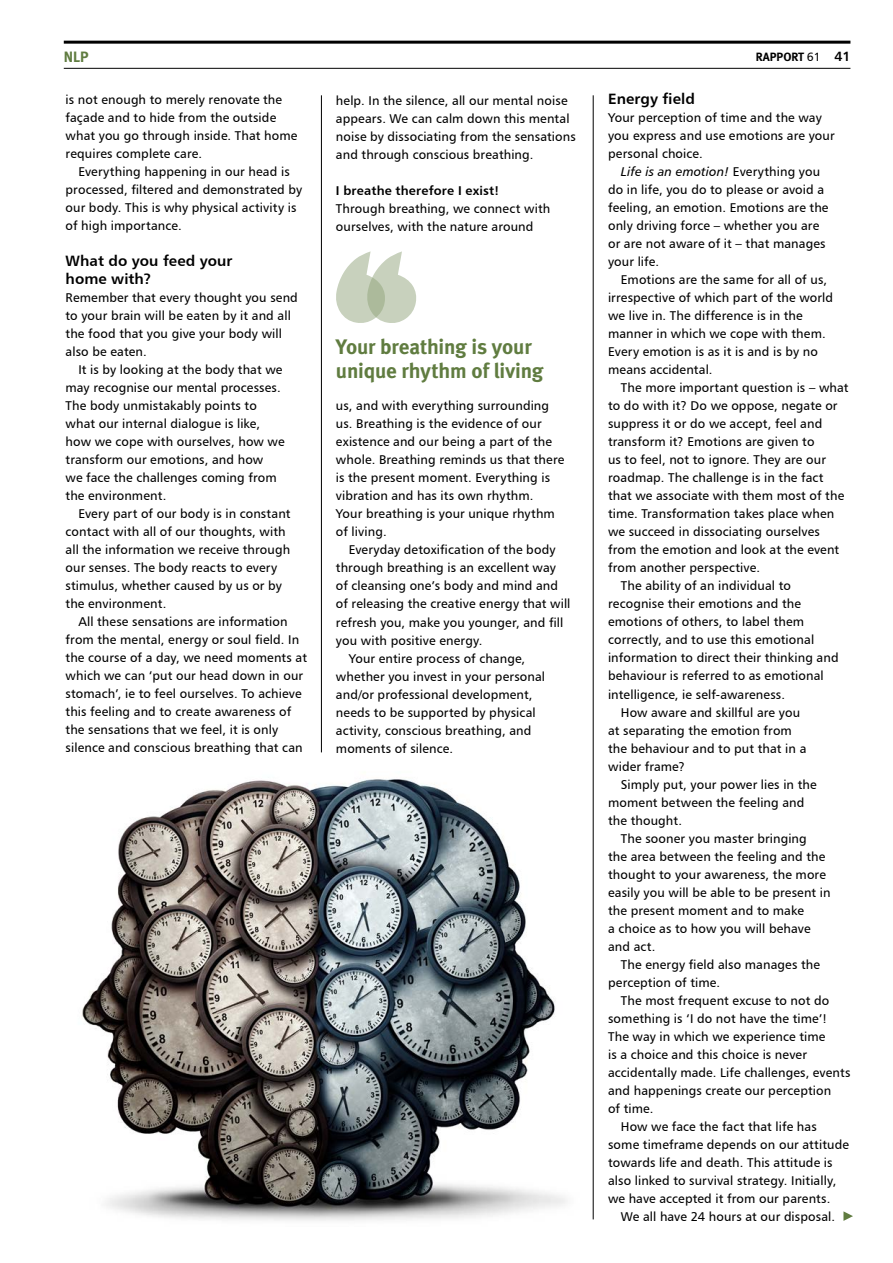
<style>
.page{position:relative;width:893px;height:1263px;background:#fff}
.page>*{position:absolute;margin:0;border:0;box-sizing:border-box;transform-origin:0 0}
.t1{font:700 21px/24px "Meta";letter-spacing:-.01em;color:#607c40}
.t2{font:15px/18px "Humanist 777 BT Bold B";letter-spacing:.005em;color:#000}
.t3{font:700 15px "Meta";color:#607c40}
.t4{font:12.75px/18px "Humanist 777 BT Roman B";letter-spacing:.01em;color:#000}
.t5{font:12.75px "Humanist 777 BT Italic B";letter-spacing:.01em;color:#000}
.t6{font:12.75px "Humanist 777 BT Bold B";letter-spacing:.015em;color:#000}
.t7{font:700 12px "Meta";color:#000}
.s1{font-family:"Humanist 777 BT Roman B";font-weight:400}
.s2{font-family:"Humanist 777 BT Bold B";font-weight:400;font-size:13.5px}
.s3{font-family:"Humanist 777 BT Roman B"}
</style>
<div class="page">
<img style="left:82px;top:726px;width:485px;height:495px">
<hr style="left:64px;top:41px;width:786px;height:3px;background:#000">
<hr style="left:64px;top:68px;width:786px;height:1px;background:#000">
<svg style="left:336px;top:251px;width:80px;height:72px"></svg>
<hr style="left:321px;top:95px;width:1px;height:657px;background:#000">
<hr style="left:593px;top:95px;width:1px;height:1124px;background:#000">
<svg style="left:843px;top:1211px;width:10px;height:10px"></svg>
<p class="t3" style="left:64px;top:47px;width:25px">NLP</p>
<p class="t7" style="left:756px;top:50px;width:96px">RApport <span class="s1">61</span> <span class="s2">41</span></p>
<p class="t4" style="left:66px;top:91px;width:233px">is not enough to merely renovate the façade and to hide from the outside what you go through inside. That home requires complete care.</p>
<p class="t4" style="left:66px;top:163px;width:238px;text-indent:13px">Everything happening in our head is processed, filtered and demonstrated by our body. This is why physical activity is of high importance.</p>
<p class="t2" style="left:66px;top:252px;width:168px">What do you feed your home with?</p>
<p class="t4" style="left:66px;top:289px;width:234px">Remember that every thought you send to your brain will be eaten by it and all the food that you give your body will also be eaten.</p>
<p class="t4" style="left:66px;top:361px;width:220px;text-indent:13px">It is by looking at the body that we may recognise our mental processes.<br>The body unmistakably points to what our internal dialogue is like, how we cope with ourselves, how we transform our emotions, and how<br>we face the challenges coming from the environment.</p>
<p class="t4" style="left:66px;top:505px;width:226px;text-indent:13px">Every part of our body is in constant contact with all of our thoughts, with all the information we receive through our senses. The body reacts to every stimulus, whether caused by us or by the environment.</p>
<p class="t4" style="left:66px;top:613px;width:243px;text-indent:13px">All these sensations are information from the mental, energy or soul field. In the course of a day, we need moments at which we can ‘put our head down in our stomach’, ie to feel ourselves. To achieve this feeling and to create awareness of the sensations that we feel, it is only silence and conscious breathing that can</p>
<p class="t4" style="left:336px;top:91px;width:241px">help. In the silence, all our mental noise appears. We can calm down this mental noise by dissociating from the sensations and through conscious breathing.</p>
<p class="t6" style="left:336px;top:182px;width:165px">I breathe therefore I exist!</p>
<p class="t4" style="left:336px;top:199px;width:216px">Through breathing, we connect with ourselves, with the nature around</p>
<h1 class="t1" style="left:336px;top:334px;width:210px">Your breathing is your unique rhythm of living</h1>
<p class="t4" style="left:336px;top:397px;width:230px">us, and with everything surrounding us. Breathing is the evidence of our existence and our being a part of the whole. Breathing reminds us that there is the present moment. Everything is vibration and has its own rhythm.<br>Your breathing is your unique rhythm of living.</p>
<p class="t4" style="left:349px;top:541px;width:208px">Everyday detoxification of the body</p>
<p class="t4" style="left:336px;top:559px;width:221px">through breathing is an excellent way</p>
<p class="t4" style="left:336px;top:577px;width:224px">of cleansing one’s body and mind and</p>
<p class="t4" style="left:336px;top:595px;width:236px">of releasing the creative energy that will</p>
<p class="t4" style="left:336px;top:613px;width:229px">refresh you, make you younger, and fill</p>
<p class="t4" style="left:336px;top:631px;width:148px">you with positive energy.</p>
<p class="t4" style="left:349px;top:649px;width:178px">Your entire process of change,</p>
<p class="t4" style="left:336px;top:667px;width:211px">whether you invest in your personal</p>
<p class="t4" style="left:336px;top:685px;width:198px">and/or professional development,</p>
<p class="t4" style="left:336px;top:703px;width:201px">needs to be supported by physical</p>
<p class="t4" style="left:336px;top:721px;width:197px">activity, conscious breathing, and</p>
<p class="t4" style="left:336px;top:739px;width:119px">moments of silence.</p>
<p class="t2" style="left:608px;top:90px;width:88px">Energy field</p>
<p class="t4" style="left:608px;top:109px;width:228px">Your perception of time and the way you express and use emotions are your personal choice.</p>
<p class="t5" style="left:621px;top:164px;width:201px">Life is an emotion! <span class="s3">Everything you</span></p>
<p class="t4" style="left:608px;top:181px;width:222px">do in life, you do to please or avoid a feeling, an emotion. Emotions are the only driving force – whether you are or are not aware of it – that manages your life.</p>
<p class="t4" style="left:608px;top:271px;width:227px;text-indent:13px">Emotions are the same for all of us, irrespective of which part of the world we live in. The difference is in the manner in which we cope with them.<br>Every emotion is as it is and is by no means accidental.</p>
<p class="t4" style="left:621px;top:379px;width:229px">The more important question is – what</p>
<p class="t4" style="left:608px;top:397px;width:231px">to do with it? Do we oppose, negate or</p>
<p class="t4" style="left:608px;top:415px;width:216px">suppress it or do we accept, feel and</p>
<p class="t4" style="left:608px;top:433px;width:208px">transform it? Emotions are given to</p>
<p class="t4" style="left:608px;top:451px;width:219px">us to feel, not to ignore. They are our</p>
<p class="t4" style="left:608px;top:469px;width:217px">roadmap. The challenge is in the fact</p>
<p class="t4" style="left:608px;top:487px;width:238px">that we associate with them most of the</p>
<p class="t4" style="left:608px;top:505px;width:228px">time. Transformation takes place when</p>
<p class="t4" style="left:608px;top:523px;width:213px">we succeed in dissociating ourselves</p>
<p class="t4" style="left:608px;top:541px;width:233px">from the emotion and look at the event</p>
<p class="t4" style="left:608px;top:559px;width:153px">from another perspective.</p>
<p class="t4" style="left:621px;top:577px;width:172px">The ability of an individual to</p>
<p class="t4" style="left:608px;top:595px;width:194px">recognise their emotions and the</p>
<p class="t4" style="left:608px;top:613px;width:198px">emotions of others, to label them</p>
<p class="t4" style="left:608px;top:631px;width:208px">correctly, and to use this emotional</p>
<p class="t4" style="left:608px;top:649px;width:232px">information to direct their thinking and</p>
<p class="t4" style="left:608px;top:667px;width:217px">behaviour is referred to as emotional</p>
<p class="t4" style="left:608px;top:685px;width:179px">intelligence, ie self-awareness.</p>
<p class="t4" style="left:621px;top:703px;width:181px">How aware and skillful are you</p>
<p class="t4" style="left:608px;top:721px;width:185px">at separating the emotion from</p>
<p class="t4" style="left:608px;top:739px;width:200px">the behaviour and to put that in a</p>
<p class="t4" style="left:608px;top:757px;width:78px">wider frame?</p>
<p class="t4" style="left:621px;top:775px;width:197px">Simply put, your power lies in the</p>
<p class="t4" style="left:608px;top:793px;width:198px">moment between the feeling and</p>
<p class="t4" style="left:608px;top:811px;width:75px">the thought.</p>
<p class="t4" style="left:621px;top:829px;width:187px">The sooner you master bringing</p>
<p class="t4" style="left:608px;top:847px;width:219px">the area between the feeling and the</p>
<p class="t4" style="left:608px;top:865px;width:219px">thought to your awareness, the more</p>
<p class="t4" style="left:608px;top:883px;width:224px">easily you will be able to be present in</p>
<p class="t4" style="left:608px;top:901px;width:197px">the present moment and to make</p>
<p class="t4" style="left:608px;top:919px;width:204px">a choice as to how you will behave</p>
<p class="t4" style="left:608px;top:937px;width:49px">and act.</p>
<p class="t4" style="left:621px;top:955px;width:201px">The energy field also manages the</p>
<p class="t4" style="left:608px;top:973px;width:114px">perception of time.</p>
<p class="t4" style="left:621px;top:991px;width:210px">The most frequent excuse to not do</p>
<p class="t4" style="left:608px;top:1009px;width:221px">something is ‘I do not have the time’!</p>
<p class="t4" style="left:608px;top:1027px;width:219px">The way in which we experience time</p>
<p class="t4" style="left:608px;top:1045px;width:200px">is a choice and this choice is never</p>
<p class="t4" style="left:608px;top:1063px;width:244px">accidentally made. Life challenges, events</p>
<p class="t4" style="left:608px;top:1081px;width:225px">and happenings create our perception</p>
<p class="t4" style="left:608px;top:1099px;width:47px">of time.</p>
<p class="t4" style="left:621px;top:1117px;width:197px">How we face the fact that life has</p>
<p class="t4" style="left:608px;top:1135px;width:242px">some timeframe depends on our attitude</p>
<p class="t4" style="left:608px;top:1153px;width:226px">towards life and death. This attitude is</p>
<p class="t4" style="left:608px;top:1171px;width:230px">also linked to survival strategy. Initially,</p>
<p class="t4" style="left:608px;top:1189px;width:224px">we have accepted it from our parents.</p>
<p class="t4" style="left:621px;top:1207px;width:216px">We all have 24 hours at our disposal.</p>
</div>
